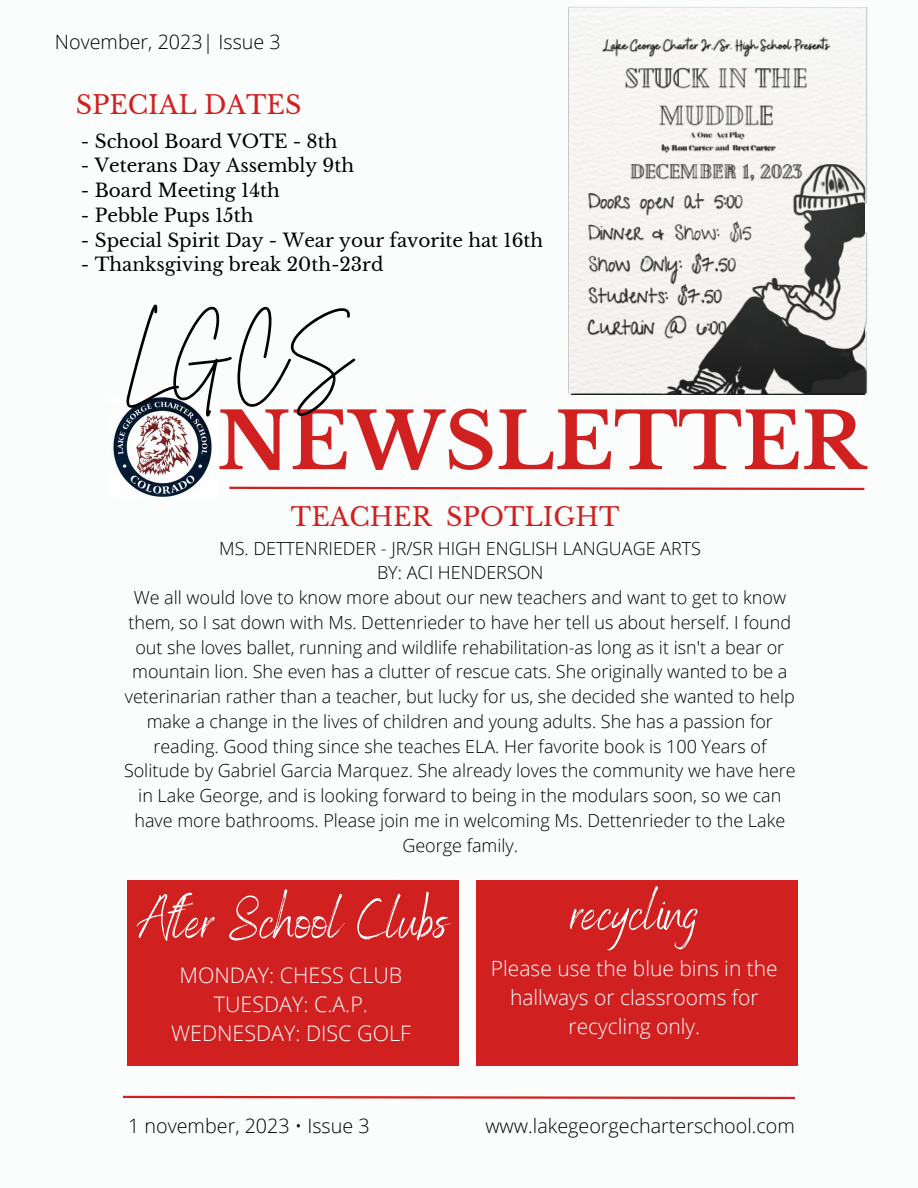
<style>
.page{position:relative;width:918px;height:1188px;background:#fbfcfc}
.page>*{position:absolute;margin:0;border:0;box-sizing:border-box;transform-origin:0 0}
.t1{font:700 77.55px "Libre Baskerville";color:#d12020}
.t2{font:69.15px "Brittany Signature";color:#000}
.t3{font:54.9px "Benedict";color:#fff}
.t4{font:54px "Benedict";color:#fff}
.t5{font:25.35px "Libre Baskerville";color:#d12020}
.t6{font:300 21.45px "Open Sans";color:#fff}
.t7{font:300 21px "Open Sans";color:#fff}
.t8{font:300 19.8px "Open Sans";color:#000}
.t9{font:18.45px "Libre Baskerville";color:#000}
.t10{font:300 18px/24.8px "Open Sans";color:#000;text-align:center}
</style>
<div class="page">
<svg style="left:123px;top:1095px;width:672px;height:5px"></svg>
<svg style="left:229px;top:486px;width:636px;height:5px"></svg>
<div style="left:128px;top:880px;width:331px;height:186px;background:#d12020"></div>
<img style="left:568px;top:7px;width:300px;height:388px">
<div style="left:477px;top:880px;width:321px;height:186px;background:#d12020"></div>
<img style="left:113px;top:397px;width:99px;height:100px">
<p class="t8" style="left:55px;top:28px;width:227px">November, 2023| Issue 3</p>
<p class="t5" style="left:76px;top:89px;width:227px">SPECIAL DATES</p>
<p class="t9" style="left:81px;top:130px;width:258px">- School Board VOTE - 8th</p>
<p class="t9" style="left:81px;top:154px;width:275px">- Veterans Day Assembly 9th</p>
<p class="t9" style="left:81px;top:179px;width:200px">- Board Meeting 14th</p>
<p class="t9" style="left:81px;top:204px;width:174px">- Pebble Pups 15th</p>
<p class="t9" style="left:81px;top:229px;width:464px">- Special Spirit Day - Wear your favorite hat 16th</p>
<p class="t9" style="left:81px;top:253px;width:304px">- Thanksgiving break 20th-23rd</p>
<p class="t2" style="left:123px;top:309px;width:231px">LGCS</p>
<p class="t1" style="left:217px;top:394px;width:649px">NEWSLETTER</p>
<p class="t5" style="left:291px;top:502px;width:330px">TEACHER SPOTLIGHT</p>
<p class="t10" style="left:219px;top:535px;width:483px">MS. DETTENRIEDER - JR/SR HIGH ENGLISH LANGUAGE ARTS</p>
<p class="t10" style="left:377px;top:560px;width:168px">BY: ACI HENDERSON</p>
<p class="t10" style="left:124px;top:585px;width:673px">We all would love to know more about our new teachers and want to get to know them, so I sat down with Ms. Dettenrieder to have her tell us about herself. I found out she loves ballet, running and wildlife rehabilitation-as long as it isn't a bear or mountain lion. She even has a clutter of rescue cats. She originally wanted to be a veterinarian rather than a teacher, but lucky for us, she decided she wanted to help make a change in the lives of children and young adults. She has a passion for reading. Good thing since she teaches ELA. Her favorite book is 100 Years of Solitude by Gabriel Garcia Marquez. She already loves the community we have here in Lake George, and is looking forward to being in the modulars soon, so we can have more bathrooms. Please join me in welcoming Ms. Dettenrieder to the Lake George family.</p>
<p class="t4" style="left:571px;top:878px;width:128px">recycling</p>
<p class="t7" style="left:491px;top:953px;width:288px">Please use the blue bins in the</p>
<p class="t7" style="left:510px;top:983px;width:250px">hallways or classrooms for</p>
<p class="t7" style="left:569px;top:1012px;width:133px">recycling only.</p>
<p class="t3" style="left:139px;top:886px;width:310px">After School Clubs</p>
<p class="t6" style="left:180px;top:960px;width:224px">MONDAY: CHESS CLUB</p>
<p class="t6" style="left:214px;top:989px;width:156px">TUESDAY: C.A.P.</p>
<p class="t6" style="left:171px;top:1019px;width:241px">WEDNESDAY: DISC GOLF</p>
<p class="t8" style="left:128px;top:1112px;width:243px">1 november, 2023 • Issue 3</p>
<p class="t8" style="left:485px;top:1112px;width:311px">www.lakegeorgecharterschool.com</p>
</div>
